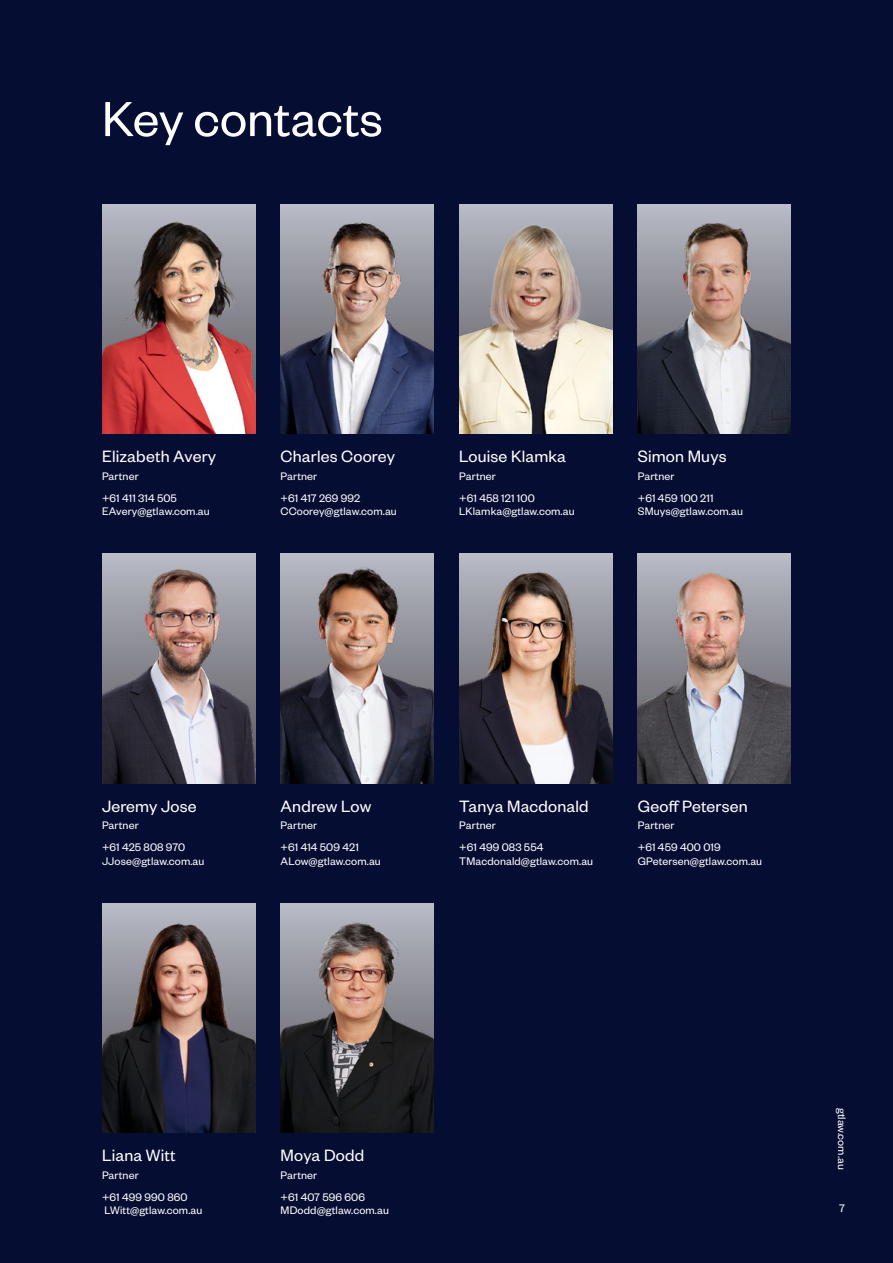
<style>
.page{position:relative;width:893px;height:1263px;background:#060d32}
.page>*{position:absolute;margin:0;border:0;box-sizing:border-box;transform-origin:0 0}
.t1{font:54px "Founders Grotesk";color:#fff}
.t2{font:18px "Founders Grotesk";letter-spacing:.01em;color:#fff}
.t3{font:12px/22px "Founders Grotesk";letter-spacing:.01em;color:#fff}
</style>
<div class="page">
<img style="left:102px;top:204px;width:153px;height:230px">
<img style="left:102px;top:554px;width:153px;height:229px">
<img style="left:102px;top:903px;width:153px;height:230px">
<img style="left:281px;top:204px;width:153px;height:230px">
<img style="left:281px;top:554px;width:153px;height:229px">
<img style="left:281px;top:903px;width:153px;height:230px">
<img style="left:459px;top:204px;width:153px;height:230px">
<img style="left:459px;top:554px;width:153px;height:229px">
<img style="left:638px;top:204px;width:153px;height:230px">
<img style="left:638px;top:554px;width:153px;height:229px">
<h1 class="t1" style="left:102px;top:86px;width:282px">Key contacts</h1>
<h2 class="t2" style="left:102px;top:445px;width:116px">Elizabeth Avery</h2>
<p class="t3" style="left:102px;top:464px;width:76px">Partner<br>+61 411 314 505</p>
<p class="t3" style="left:102px;top:500px;width:109px">EAvery@gtlaw.com.au</p>
<h2 class="t2" style="left:281px;top:445px;width:116px">Charles Coorey</h2>
<p class="t3" style="left:281px;top:464px;width:81px">Partner<br>+61 417 269 992</p>
<p class="t3" style="left:281px;top:500px;width:118px">CCoorey@gtlaw.com.au</p>
<h2 class="t2" style="left:459px;top:445px;width:108px">Louise Klamka</h2>
<p class="t3" style="left:459px;top:464px;width:77px">Partner<br>+61 458 121 100</p>
<p class="t3" style="left:459px;top:500px;width:117px">LKlamka@gtlaw.com.au</p>
<h2 class="t2" style="left:638px;top:445px;width:90px">Simon Muys</h2>
<p class="t3" style="left:638px;top:464px;width:77px">Partner<br>+61 459 100 211</p>
<p class="t3" style="left:638px;top:500px;width:107px">SMuys@gtlaw.com.au</p>
<h2 class="t2" style="left:102px;top:795px;width:96px">Jeremy Jose</h2>
<p class="t3" style="left:102px;top:814px;width:85px">Partner<br>+61 425 808 970</p>
<p class="t3" style="left:102px;top:849px;width:104px">JJose@gtlaw.com.au</p>
<h2 class="t2" style="left:281px;top:795px;width:92px">Andrew Low</h2>
<p class="t3" style="left:281px;top:814px;width:80px">Partner<br>+61 414 509 421</p>
<p class="t3" style="left:281px;top:849px;width:102px">ALow@gtlaw.com.au</p>
<h2 class="t2" style="left:459px;top:795px;width:131px">Tanya Macdonald</h2>
<p class="t3" style="left:459px;top:814px;width:86px">Partner<br>+61 499 083 554</p>
<p class="t3" style="left:459px;top:849px;width:135px">TMacdonald@gtlaw.com.au</p>
<h2 class="t2" style="left:638px;top:795px;width:111px">Geoff Petersen</h2>
<p class="t3" style="left:638px;top:814px;width:84px">Partner<br>+61 459 400 019</p>
<p class="t3" style="left:638px;top:849px;width:126px">GPetersen@gtlaw.com.au</p>
<h2 class="t2" style="left:102px;top:1144px;width:75px">Liana Witt</h2>
<p class="t3" style="left:102px;top:1163px;width:87px">Partner<br>+61 499 990 860</p>
<p class="t3" style="left:104px;top:1199px;width:100px">LWitt@gtlaw.com.au</p>
<h2 class="t2" style="left:281px;top:1144px;width:85px">Moya Dodd</h2>
<p class="t3" style="left:281px;top:1163px;width:86px">Partner<br>+61 407 596 606</p>
<p class="t3" style="left:281px;top:1199px;width:110px">MDodd@gtlaw.com.au</p>
<p class="t3" style="left:854px;top:1108px;width:63px;rotate:90deg">gtlaw.com.au</p>
<p class="t3" style="left:839px;top:1196px;width:7px">7</p>
</div>
